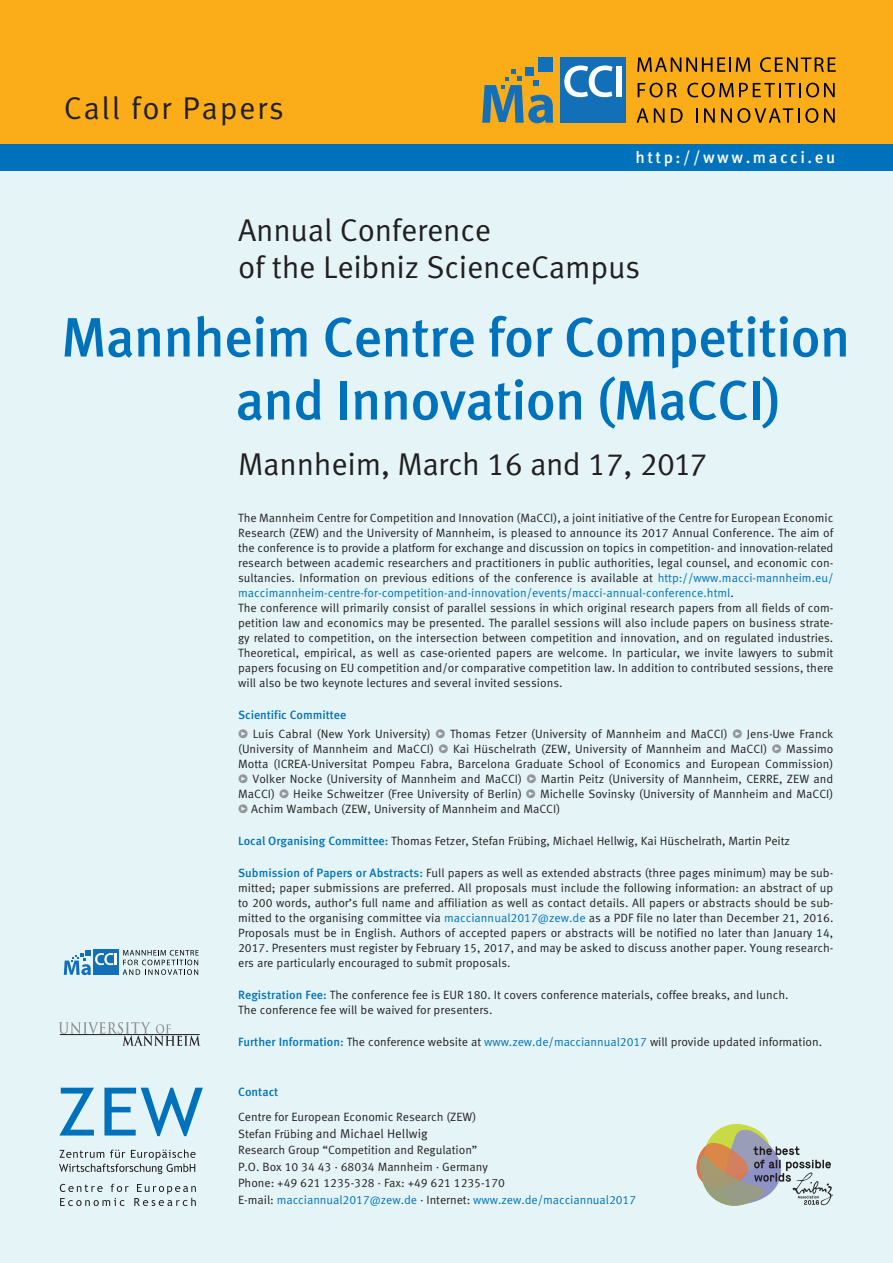
<style>
.page{position:relative;width:893px;height:1263px;background:#fff}
.page>*{position:absolute;margin:0;border:0;box-sizing:border-box;transform-origin:0 0}
.t1{font:500 55.5px/63px "Meta Pro";letter-spacing:-.02em;color:#0072bc}
.t2{font:31.5px/37.5px "Meta Pro";letter-spacing:-.01em;color:#231f20}
.t3{font:31.5px "Meta Pro";letter-spacing:.05em;color:#231f20}
.t4{font:500 16.5px "Meta Pro";letter-spacing:.155em;color:#fff}
.t5{font:12.75px "Meta Pro";color:#231f20}
.t6{font:12px/15px "Meta Pro";color:#231f20}
.t7{font:500 12px "Meta Pro";letter-spacing:-.005em;color:#0072bc}
.s1{color:#0072bc}
.s2{color:#939598}
.s3{font-weight:500;color:#0072bc}
.s4{font-size:12px}
</style>
<div class="page">
<div style="left:0;top:171px;width:893px;height:1092px;background:#e5f5f7"></div>
<div style="left:0;top:137px;width:893px;height:34px;background:#0072bc"></div>
<div style="left:0;top:0;width:893px;height:144px;background:#faad19"></div>
<svg style="left:60px;top:1184px;width:136px;height:22px;background:#c7d4d6"></svg>
<svg style="left:59px;top:1088px;width:35px;height:47px;background:#8ec3e0"></svg>
<svg style="left:104px;top:1088px;width:99px;height:48px;background:#8ec3e0"></svg>
<svg style="left:59px;top:1149px;width:137px;height:25px;background:#c1cdcf"></svg>
<svg style="left:59px;top:1022px;width:142px;height:24px;background:#c7d4d6"></svg>
<div style="left:560px;top:57px;width:66px;height:66px;background:#136fb8"></div>
<svg style="left:564px;top:66px;width:49px;height:31px"></svg>
<div style="left:616px;top:66px;width:6px;height:31px;background:#fff"></div>
<div style="left:539px;top:57px;width:14px;height:14px;background:#136fb8"></div>
<svg style="left:482px;top:70px;width:71px;height:53px"></svg>
<div style="left:525px;top:67px;width:9px;height:8px;background:#136fb8"></div>
<svg style="left:637px;top:57px;width:113px;height:15px"></svg>
<svg style="left:760px;top:57px;width:76px;height:15px"></svg>
<svg style="left:638px;top:83px;width:39px;height:14px"></svg>
<svg style="left:687px;top:83px;width:148px;height:14px"></svg>
<svg style="left:637px;top:108px;width:11px;height:15px"></svg>
<svg style="left:654px;top:108px;width:10px;height:15px"></svg>
<svg style="left:671px;top:108px;width:12px;height:15px"></svg>
<svg style="left:696px;top:108px;width:2px;height:15px"></svg>
<svg style="left:704px;top:108px;width:11px;height:15px"></svg>
<svg style="left:721px;top:108px;width:97px;height:15px"></svg>
<svg style="left:824px;top:108px;width:11px;height:15px"></svg>
<div style="left:93px;top:950px;width:26px;height:25px;background:#136fb8"></div>
<svg style="left:64px;top:950px;width:53px;height:25px"></svg>
<svg style="left:123px;top:950px;width:76px;height:25px;background:#b9c6c7"></svg>
<svg style="left:693px;top:1123px;width:140px;height:87px;background:#c0c2b9"></svg>
<h2 class="t3" style="left:64px;top:88px;width:222px">Call for Papers</h2>
<h3 class="t4" style="left:635px;top:147px;width:201px">http://www.macci.eu</h3>
<h2 class="t2" style="left:238px;top:212px;width:404px">Annual Conference<br>of the Leibniz ScienceCampus</h2>
<h1 class="t1" style="left:235px;top:307px;width:617px;text-indent:-174px">Mannheim Centre for Competition and Innovation (MaCCI)</h1>
<h2 class="t2" style="left:238px;top:446px;width:471px">Mannheim, March 16 and 17, 2017</h2>
<p class="t6" style="left:238px;top:511px;width:597px">The Mannheim Centre for Competition and Innovation (MaCCI), a joint initiative of the Centre for European Economic Research (ZEW) and the University of Mannheim, is pleased to announce its 2017 Annual Conference. The aim of the conference is to provide a platform for exchange and discussion on topics in competition- and innovation-related research between academic researchers and practitioners in public authorities, legal counsel, and economic con&shy;sultancies. Information on previous editions of the conference is available at <span class="s1">http://www.macci-mannheim.eu/ maccimannheim-centre-for-competition-and-innovation/events/macci-annual-conference.html</span>.<br>The conference will primarily consist of parallel sessions in which original research papers from all fields of com&shy;petition law and economics may be presented. The parallel sessions will also include papers on business strate&shy;gy related to competition, on the intersection between competition and innovation, and on regulated industries.<br>Theoretical, empirical, as well as case-oriented papers are welcome. In particular, we invite lawyers to submit papers focusing on EU competition and/or comparative competition law. In addition to contributed sessions, there will also be two keynote lectures and several invited sessions.</p>
<p class="t7" style="left:238px;top:707px;width:110px">Scientific Committee</p>
<p class="t6" style="left:238px;top:727px;width:597px;text-align:justify"><span class="s2">•</span> Luis Cabral (New York University) <span class="s2">•</span> Thomas Fetzer (University of Mannheim and MaCCI) <span class="s2">•</span> Jens-Uwe Franck (University of Mannheim and MaCCI) <span class="s2">•</span> Kai Hüschelrath (ZEW, University of Mannheim and MaCCI) <span class="s2">•</span> Massimo Motta (ICREA-Universitat Pompeu Fabra, Barcelona Graduate School of Economics and European Commission)</p>
<p class="t6" style="left:238px;top:772px;width:597px"><span class="s2">•</span> Volker Nocke (University of Mannheim and MaCCI) <span class="s2">•</span> Martin Peitz (University of Mannheim, CERRE, ZEW and<br>MaCCI) <span class="s2">•</span> Heike Schweitzer (Free University of Berlin) <span class="s2">•</span> Michelle Sovinsky (University of Mannheim and MaCCI)</p>
<p class="t6" style="left:238px;top:802px;width:324px"><span class="s2">•</span> Achim Wambach (ZEW, University of Mannheim and MaCCI)</p>
<p class="t6" style="left:238px;top:834px;width:553px"><span class="s3">Local Organising Committee:</span> Thomas Fetzer, Stefan Frübing, Michael Hellwig, Kai Hüschelrath, Martin Peitz</p>
<p class="t6" style="left:238px;top:866px;width:597px;text-align:justify"><span class="s3">Submission of Papers or Abstracts:</span> Full papers as well as extended abstracts (three pages minimum) may be sub&shy;mitted; paper submissions are preferred. All proposals must include the following information: an abstract of up to 200 words, author’s full name and affiliation as well as contact details. All papers or abstracts should be sub&shy;mitted to the organising committee via <span class="s1">macciannual2017@zew.de</span> as a PDF file no later than December 21, 2016.<br>Proposals must be in English. Authors of accepted papers or abstracts will be notified no later than January 14, 2017. Presenters must register by February 15, 2017, and may be asked to discuss another paper. Young research&shy;ers are particularly encouraged to submit proposals.</p>
<p class="t6" style="left:238px;top:988px;width:552px"><span class="s3">Registration Fee:</span> The conference fee is EUR 180. It covers conference materials, coffee breaks, and lunch.<br>The conference fee will be waived for presenters.</p>
<p class="t6" style="left:238px;top:1035px;width:585px"><span class="s3">Further Information:</span> The conference website at <span class="s1">www.zew.de/macciannual2017</span> will provide updated information.</p>
<p class="t7" style="left:238px;top:1084px;width:42px">Contact</p>
<p class="t6" style="left:238px;top:1110px;width:240px">Centre for European Economic Research (ZEW)</p>
<p class="t5" style="left:238px;top:1125px;width:191px"><span class="s4">Stefan Frübing</span> and Michael Hellwig</p>
<p class="t6" style="left:238px;top:1142px;width:400px;line-height:16.5px">Research Group “Competition and Regulation”<br>P.O. Box 10 34 43 · 68034 Mannheim · Germany<br>Phone: +49 621 1235-328 · Fax: +49 621 1235-170<br>E-mail: <span class="s1">macciannual2017@zew.de</span> · Internet: <span class="s1">www.zew.de/macciannual2017</span></p>
</div>
